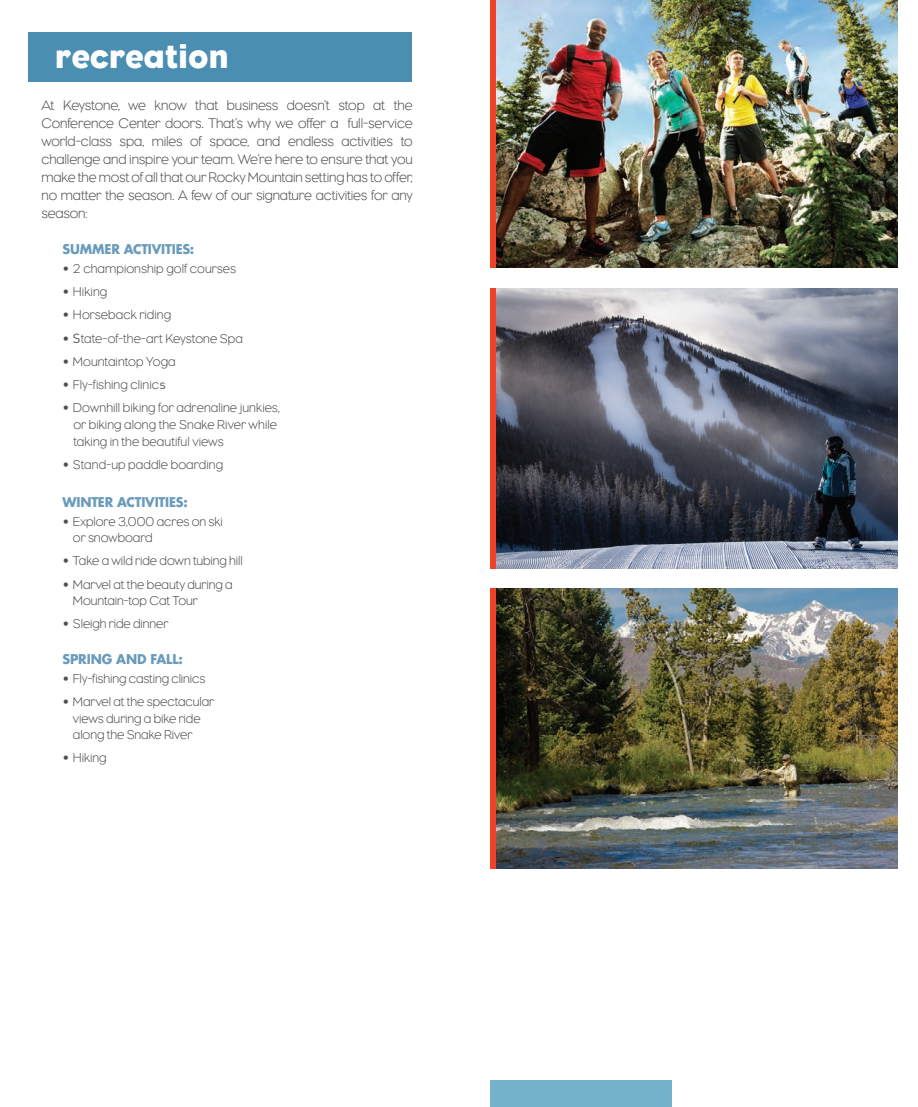
<style>
.page{position:relative;width:918px;height:1107px;background:#fff}
.page>*{position:absolute;margin:0;border:0;box-sizing:border-box;transform-origin:0 0}
.t1{font:34.5px "Eagle";color:#fff}
.t2{font:300 14.25px/18px "Eagle";letter-spacing:-.01em;color:#4e4f50;text-align:justify}
.t3{font:300 13.2px/16.5px "Eagle";color:#4e4f50}
.t4{font:700 13.2px "Futura";letter-spacing:-.015em;color:#6a9bba;scale:.96 1}
.s1{font-family:"DIN";font-weight:400}
</style>
<div class="page">
<div style="left:29px;top:32px;width:383px;height:49px;background:#4a8eb1"></div>
<svg style="left:490px;top:0;width:7px;height:267px;background:#df4b34"></svg>
<img style="left:497px;top:0;width:400px;height:267px">
<div style="left:491px;top:1080px;width:181px;height:27px;background:#74b3c9"></div>
<svg style="left:490px;top:288px;width:7px;height:281px;background:#d84430"></svg>
<img style="left:497px;top:288px;width:400px;height:281px">
<svg style="left:490px;top:588px;width:7px;height:281px;background:#d23e27"></svg>
<img style="left:497px;top:588px;width:400px;height:281px">
<h1 class="t1" style="left:55px;top:36px;width:176px">recreation</h1>
<p class="t2" style="left:41px;top:96px;width:373px">At Keystone, we know that business doesn’t stop at the Conference Center doors. That’s why we offer a full-service world-class spa, miles of space, and endless activities to challenge and inspire your team. We’re here to ensure that you make the most of all that our Rocky Mountain setting has to offer, no matter the season. A few of our signature activities for any season:</p>
<p class="t4" style="left:62px;top:241px;width:139px">SUMMER ACTIVITIES:</p>
<p class="t3" style="left:62px;top:260px;width:175px"><span class="s1">•</span> 2 championship golf courses</p>
<p class="t3" style="left:62px;top:284px;width:46px"><span class="s1">•</span> Hiking</p>
<p class="t3" style="left:62px;top:307px;width:110px"><span class="s1">•</span> Horseback riding</p>
<p class="t3" style="left:62px;top:330px;width:182px"><span class="s1">• S</span>tate-of-the-art Keystone Spa</p>
<p class="t3" style="left:62px;top:353px;width:115px"><span class="s1">•</span> Mountaintop Yoga</p>
<p class="t3" style="left:62px;top:377px;width:105px"><span class="s1">•</span> Fly-fishing clinic<span class="s1">s</span></p>
<p class="t3" style="left:73px;top:400px;width:208px;text-indent:-11px"><span class="s1">•</span> Downhill biking for adrenaline junkies, or biking along the Snake River while taking in the beautiful views</p>
<p class="t3" style="left:62px;top:456px;width:162px"><span class="s1">•</span> Stand-up paddle boarding</p>
<p class="t4" style="left:62px;top:493px;width:132px">WINTER ACTIVITIES:</p>
<p class="t3" style="left:73px;top:513px;width:151px;text-indent:-10px"><span class="s1">•</span> Explore 3,000 acres on ski or snowboard</p>
<p class="t3" style="left:62px;top:553px;width:182px"><span class="s1">•</span> Take a wild ride down tubing hill</p>
<p class="t3" style="left:73px;top:576px;width:161px;text-indent:-10px"><span class="s1">•</span> Marvel at the beauty during a<br>Mountain-top Cat Tour</p>
<p class="t3" style="left:62px;top:616px;width:107px"><span class="s1">•</span> Sleigh ride dinner</p>
<p class="t4" style="left:62px;top:651px;width:127px">SPRING AND FALL:</p>
<p class="t3" style="left:62px;top:670px;width:145px"><span class="s1">•</span> Fly-fishing casting clinics</p>
<p class="t3" style="left:73px;top:694px;width:143px;text-indent:-10px"><span class="s1">•</span> Marvel at the spectacular views during a bike ride along the Snake River</p>
<p class="t3" style="left:62px;top:750px;width:46px"><span class="s1">•</span> Hiking</p>
</div>
